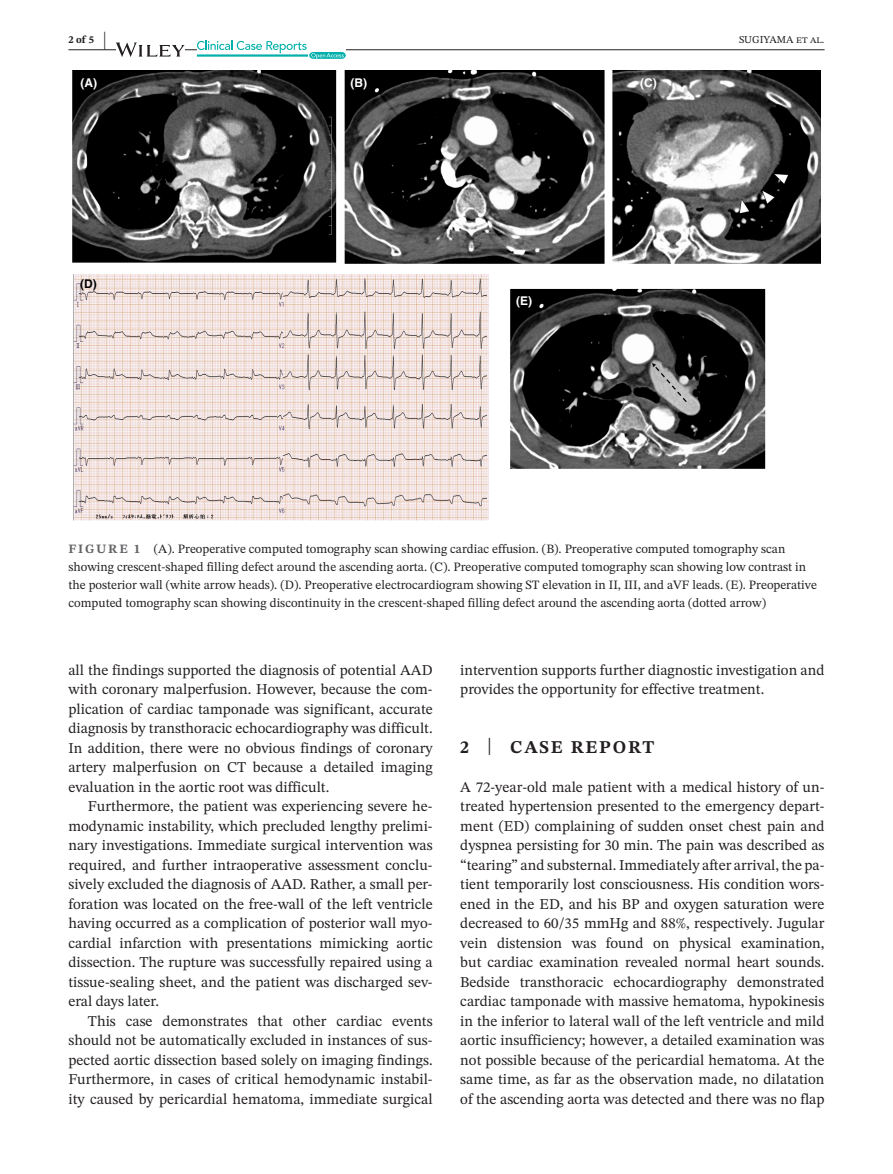
<style>
.page{position:relative;width:893px;height:1174px;background:#fff}
.page>*{position:absolute;margin:0;border:0;box-sizing:border-box;transform-origin:0 0}
.t1{font:700 18px "STIX Two Text";letter-spacing:.1em;color:#231f20}
.t2{font:15px/19.5px "STIX Two Text";color:#231f20;text-align:justify}
.t3{font:12.75px/18px "STIX Two Text";color:#231f20}
.t4{font:700 12px "Helvetica";color:#fff}
.t5{font:700 12px "Helvetica";color:#000}
.t6{font:10.5px "STIX Two Text";color:#231f20}
.t7{font:700 10.5px "STIX Two Text";color:#231f20}
.s1{font-size:21px}
.s2{font-weight:700;color:#636366}
.s3{font-weight:400;font-size:23.7px}
</style>
<div class="page">
<hr style="left:68px;top:49px;width:756px;height:1px;background:#231f20">
<svg style="left:116px;top:43px;width:69px;height:14px"></svg>
<svg style="left:197px;top:41px;width:149px;height:18px"></svg>
<img style="left:72px;top:70px;width:749px;height:450px">
<p class="t7" style="left:68px;top:32px;width:39px">2 of 5 <span class="s1">|</span></p>
<p class="t6" style="left:739px;top:32px;width:87px">SUGIYAMA et al.</p>
<p class="t4" style="left:81px;top:76px;width:18px">(A)</p>
<p class="t5" style="left:80px;top:276px;width:18px">(D)</p>
<p class="t4" style="left:351px;top:76px;width:18px">(B)</p>
<p class="t4" style="left:516px;top:293px;width:17px">(E)</p>
<p class="t4" style="left:640px;top:76px;width:18px">(C)</p>
<p class="t3" style="left:68px;top:539px;width:750px"><span class="s2">FIGURE 1</span> (A). Preoperative computed tomography scan showing cardiac effusion. (B). Preoperative computed tomography scan showing crescent-shaped filling defect around the ascending aorta. (C). Preoperative computed tomography scan showing low contrast in the posterior wall (white arrow heads). (D). Preoperative electrocardiogram showing ST elevation in II, III, and aVF leads. (E). Preoperative computed tomography scan showing discontinuity in the crescent-shaped filling defect around the ascending aorta (dotted arrow)</p>
<p class="t2" style="left:68px;top:660px;width:366px">all the findings supported the diagnosis of potential AAD with coronary malperfusion. However, because the com&shy;plication of cardiac tamponade was significant, accurate diagnosis by transthoracic echocardiography was difficult.<br>In addition, there were no obvious findings of coronary artery malperfusion on CT because a detailed imaging evaluation in the aortic root was difficult.</p>
<p class="t2" style="left:68px;top:796px;width:366px;text-indent:20px">Furthermore, the patient was experiencing severe he&shy;modynamic instability, which precluded lengthy prelimi&shy;nary investigations. Immediate surgical intervention was required, and further intraoperative assessment conclu&shy;sively excluded the diagnosis of AAD. Rather, a small per&shy;foration was located on the free-wall of the left ventricle having occurred as a complication of posterior wall myo&shy;cardial infarction with presentations mimicking aortic dissection. The rupture was successfully repaired using a tissue-sealing sheet, and the patient was discharged sev&shy;eral days later.</p>
<p class="t2" style="left:68px;top:1011px;width:366px;text-indent:20px">This case demonstrates that other cardiac events should not be automatically excluded in instances of sus&shy;pected aortic dissection based solely on imaging findings.<br>Furthermore, in cases of critical hemodynamic instabil&shy;ity caused by pericardial hematoma, immediate surgical</p>
<p class="t2" style="left:460px;top:660px;width:366px">intervention supports further diagnostic investigation and provides the opportunity for effective treatment.</p>
<p class="t1" style="left:460px;top:734px;width:195px">2 <span class="s3">|</span> CASE REPORT</p>
<p class="t2" style="left:460px;top:777px;width:366px">A 72-year-old male patient with a medical history of un&shy;treated hypertension presented to the emergency depart&shy;ment (ED) complaining of sudden onset chest pain and dyspnea persisting for 30 min. The pain was described as “tearing” and substernal. Immediately after arrival, the pa&shy;tient temporarily lost consciousness. His condition wors&shy;ened in the ED, and his BP and oxygen saturation were decreased to 60/35 mmHg and 88%, respectively. Jugular vein distension was found on physical examination, but cardiac examination revealed normal heart sounds.<br>Bedside transthoracic echocardiography demonstrated cardiac tamponade with massive hematoma, hypokinesis in the inferior to lateral wall of the left ventricle and mild aortic insufficiency; however, a detailed examination was not possible because of the pericardial hematoma. At the same time, as far as the observation made, no dilatation of the ascending aorta was detected and there was no flap</p>
</div>
